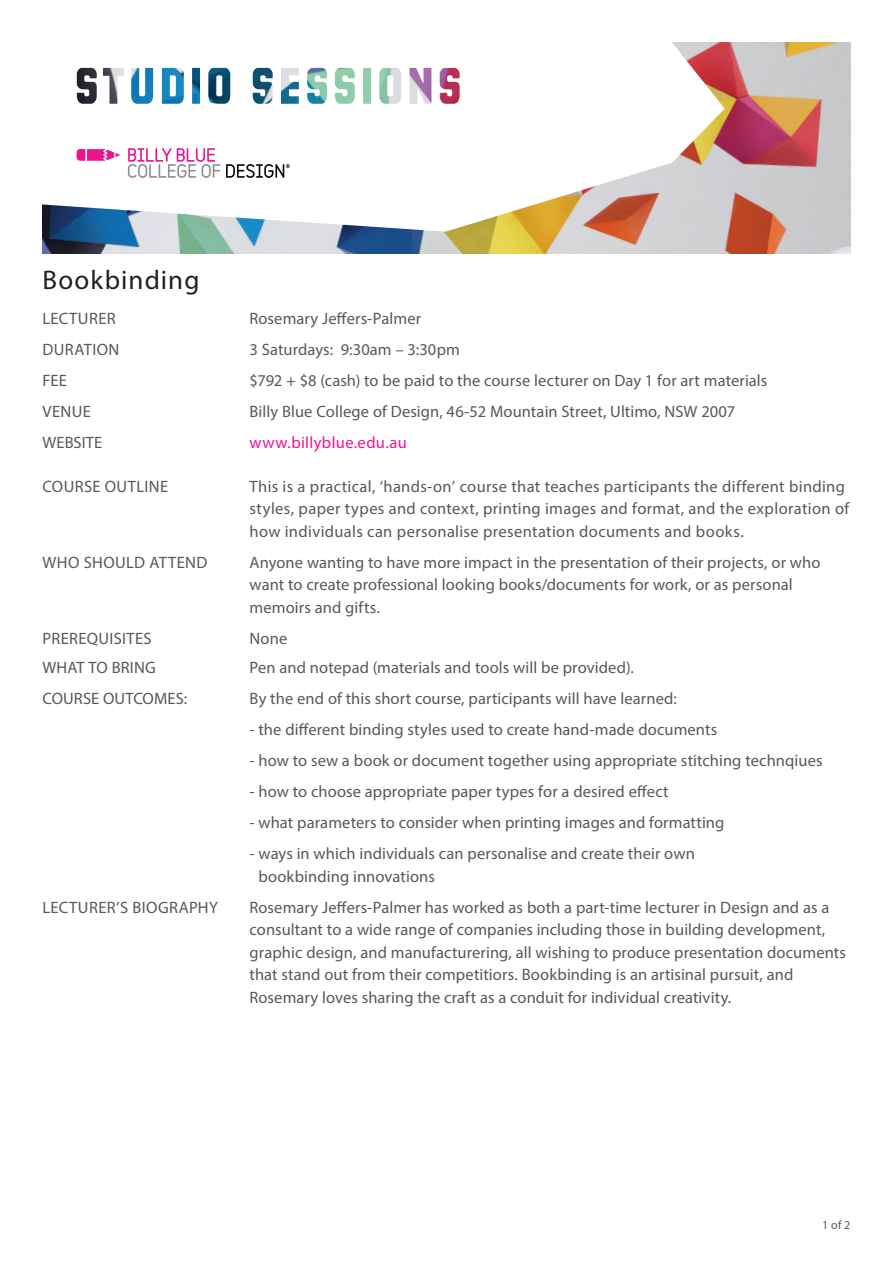
<style>
.page{position:relative;width:893px;height:1263px;background:#fff}
.page>*{position:absolute;margin:0;border:0;box-sizing:border-box;transform-origin:0 0}
.Header_Large{font:27px "Myriad Pro";letter-spacing:.04em;color:#231f20}
.t1{font:16.5px/22.5px "Myriad Pro";letter-spacing:.01em;color:#57585a}
.t2{font:16.5px "Myriad Pro";letter-spacing:.025em;color:#ed138f}
.t3{font:12px "Myriad Pro";color:#57585a}
</style>
<div class="page">
<img style="left:43px;top:42px;width:807px;height:212px">
<svg style="left:42px;top:42px;width:683px;height:190px"></svg>
<svg style="left:77px;top:149px;width:43px;height:12px"></svg>
<svg style="left:128px;top:148px;width:162px;height:30px"></svg>
<p class="Header_Large" style="left:43px;top:263px;width:158px">Bookbinding</p>
<p class="t1" style="left:43px;top:307px;width:75px">LECTURER</p>
<p class="t1" style="left:250px;top:307px;width:173px">Rosemary Jeffers-Palmer</p>
<p class="t1" style="left:43px;top:338px;width:78px">DURATION</p>
<p class="t1" style="left:250px;top:338px;width:212px">3 Saturdays: 9:30am – 3:30pm</p>
<p class="t1" style="left:43px;top:369px;width:26px">FEE</p>
<p class="t1" style="left:250px;top:369px;width:519px">$792 + $8 (cash) to be paid to the course lecturer on Day 1 for art materials</p>
<p class="t1" style="left:43px;top:400px;width:50px">VENUE</p>
<p class="t1" style="left:250px;top:400px;width:487px">Billy Blue College of Design, 46-52 Mountain Street, Ultimo, NSW 2007</p>
<p class="t1" style="left:43px;top:431px;width:61px">WEBSITE</p>
<p class="t2" style="left:250px;top:432px;width:159px">www.billyblue.edu.au</p>
<p class="t1" style="left:43px;top:475px;width:127px">COURSE OUTLINE</p>
<p class="t1" style="left:250px;top:475px;width:601px">This is a practical, ‘hands-on’ course that teaches participants the different binding styles, paper types and context, printing images and format, and the exploration of how individuals can personalise presentation documents and books.</p>
<p class="t1" style="left:43px;top:551px;width:166px">WHO SHOULD ATTEND</p>
<p class="t1" style="left:250px;top:551px;width:573px">Anyone wanting to have more impact in the presentation of their projects, or who want to create professional looking books/documents for work, or as personal memoirs and gifts.</p>
<p class="t1" style="left:43px;top:627px;width:111px">PREREQUISITES</p>
<p class="t1" style="left:250px;top:627px;width:39px">None</p>
<p class="t1" style="left:43px;top:656px;width:115px">WHAT TO BRING</p>
<p class="t1" style="left:250px;top:656px;width:386px">Pen and notepad (materials and tools will be provided).</p>
<p class="t1" style="left:43px;top:687px;width:146px">COURSE OUTCOMES:</p>
<p class="t1" style="left:250px;top:687px;width:429px">By the end of this short course, participants will have learned:</p>
<p class="t1" style="left:250px;top:718px;width:469px">- the different binding styles used to create hand-made documents</p>
<p class="t1" style="left:250px;top:749px;width:575px">- how to sew a book or document together using appropriate stitching technqiues</p>
<p class="t1" style="left:250px;top:780px;width:421px">- how to choose appropriate paper types for a desired effect</p>
<p class="t1" style="left:250px;top:811px;width:476px">- what parameters to consider when printing images and formatting</p>
<p class="t1" style="left:259px;top:842px;width:438px;text-indent:-9px">- ways in which individuals can personalise and create their own bookbinding innovations</p>
<p class="t1" style="left:43px;top:896px;width:177px">LECTURER’S BIOGRAPHY</p>
<p class="t1" style="left:250px;top:896px;width:598px">Rosemary Jeffers-Palmer has worked as both a part-time lecturer in Design and as a consultant to a wide range of companies including those in building development, graphic design, and manufacturering, all wishing to produce presentation documents that stand out from their competitiors. Bookbinding is an artisinal pursuit, and Rosemary loves sharing the craft as a conduit for individual creativity.</p>
<p class="t3" style="left:822px;top:1218px;width:30px">1 of 2</p>
</div>
